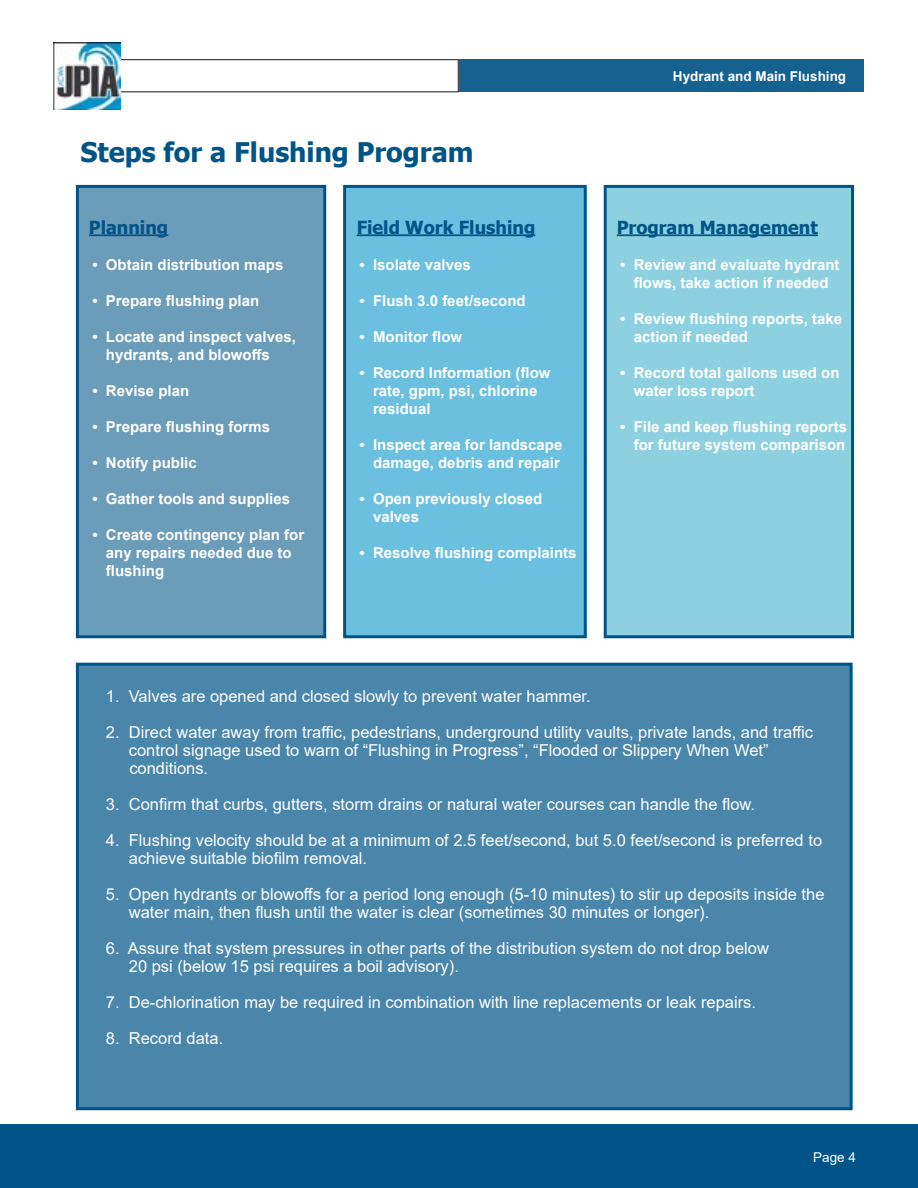
<style>
.page{position:relative;width:918px;height:1188px;background:#fff}
.page>*{position:absolute;margin:0;border:0;box-sizing:border-box;transform-origin:0 0}
.t1{font:700 27px "Tahoma";color:#005487}
.t2{font:700 18px "Tahoma";color:#005487}
.t3{font:16.5px/18px "Arial";color:#fff}
.t4{font:700 15px/18px "Arial";color:#fff}
.t5{font:700 13.5px "Arial";color:#fff}
.t6{font:13.5px "Arial";color:#fff}
</style>
<div class="page">
<div style="left:0;top:1124px;width:918px;height:64px;background:#005487"></div>
<img style="left:54px;top:42px;width:67px;height:67px">
<div style="left:459px;top:59px;width:404px;height:33px;background:#156290"></div>
<div style="left:77px;top:186px;width:248px;height:451px;background:#6b9cb9"></div>
<hr style="left:89px;top:234px;width:79px;height:2px;background:#005487">
<div style="left:76px;top:185px;width:250px;height:453px;border:3px solid #005487"></div>
<div style="left:345px;top:186px;width:240px;height:451px;background:#6bc0e0"></div>
<hr style="left:357px;top:234px;width:178px;height:2px;background:#005487">
<div style="left:343px;top:185px;width:244px;height:453px;border:3px solid #005487"></div>
<div style="left:605px;top:186px;width:248px;height:451px;background:#8dd1e0"></div>
<hr style="left:617px;top:234px;width:201px;height:2px;background:#005487">
<div style="left:604px;top:185px;width:250px;height:453px;border:3px solid #005487"></div>
<div style="left:77px;top:664px;width:774px;height:445px;background:#4a86aa"></div>
<div style="left:76px;top:663px;width:777px;height:447px;border:3px solid #005487"></div>
<h1 class="t1" style="left:80px;top:133px;width:395px">Steps for a Flushing Program</h1>
<p class="t2" style="left:89px;top:215px;width:81px">Planning</p>
<p class="t4" style="left:92px;top:256px;width:193px">• Obtain distribution maps</p>
<p class="t4" style="left:92px;top:292px;width:168px">• Prepare flushing plan</p>
<p class="t4" style="left:106px;top:328px;width:192px;text-indent:-14px">• Locate and inspect valves, hydrants, and blowoffs</p>
<p class="t4" style="left:92px;top:382px;width:98px">• Revise plan</p>
<p class="t4" style="left:92px;top:418px;width:179px">• Prepare flushing forms</p>
<p class="t4" style="left:92px;top:454px;width:106px">• Notify public</p>
<p class="t4" style="left:92px;top:490px;width:199px">• Gather tools and supplies</p>
<p class="t4" style="left:106px;top:526px;width:200px;text-indent:-14px">• Create contingency plan for any repairs needed due to flushing</p>
<p class="t2" style="left:357px;top:215px;width:180px">Field Work Flushing</p>
<p class="t4" style="left:360px;top:256px;width:113px">• Isolate valves</p>
<p class="t4" style="left:360px;top:292px;width:168px">• Flush 3.0 feet/second</p>
<p class="t4" style="left:360px;top:328px;width:104px">• Monitor flow</p>
<p class="t4" style="left:373px;top:364px;width:179px;text-indent:-14px">• Record Information (flow rate, gpm, psi, chlorine residual</p>
<p class="t4" style="left:360px;top:436px;width:204px;text-align:right">• Inspect area for landscape damage, debris and repair</p>
<p class="t4" style="left:373px;top:490px;width:171px;text-indent:-14px">• Open previously closed valves</p>
<p class="t4" style="left:360px;top:544px;width:218px">• Resolve flushing complaints</p>
<p class="t5" style="left:673px;top:66px;width:175px">Hydrant and Main Flushing</p>
<p class="t2" style="left:617px;top:215px;width:203px">Program Management</p>
<p class="t4" style="left:620px;top:256px;width:221px;text-align:center">• Review and evaluate hydrant flows, take action if needed</p>
<p class="t4" style="left:634px;top:310px;width:210px;text-indent:-14px">• Review flushing reports, take action if needed</p>
<p class="t4" style="left:634px;top:364px;width:207px;text-indent:-14px">• Record total gallons used on water loss report</p>
<p class="t4" style="left:620px;top:418px;width:228px;text-align:right">• File and keep flushing reports for future system comparison</p>
<p class="t3" style="left:106px;top:687px;width:486px">1. Valves are opened and closed slowly to prevent water hammer.</p>
<p class="t3" style="left:129px;top:723px;width:686px;text-indent:-23px">2. Direct water away from traffic, pedestrians, underground utility vaults, private lands, and traffic control signage used to warn of “Flushing in Progress”, “Flooded or Slippery When Wet” conditions.</p>
<p class="t3" style="left:106px;top:795px;width:651px">3. Confirm that curbs, gutters, storm drains or natural water courses can handle the flow.</p>
<p class="t3" style="left:129px;top:831px;width:695px;text-indent:-23px">4. Flushing velocity should be at a minimum of 2.5 feet/second, but 5.0 feet/second is preferred to achieve suitable biofilm removal.</p>
<p class="t3" style="left:129px;top:885px;width:697px;text-indent:-23px">5. Open hydrants or blowoffs for a period long enough (5-10 minutes) to stir up deposits inside the water main, then flush until the water is clear (sometimes 30 minutes or longer).</p>
<p class="t3" style="left:129px;top:939px;width:642px;text-indent:-23px">6. Assure that system pressures in other parts of the distribution system do not drop below<br>20 psi (below 15 psi requires a boil advisory).</p>
<p class="t3" style="left:106px;top:993px;width:652px">7. De-chlorination may be required in combination with line replacements or leak repairs.</p>
<p class="t3" style="left:106px;top:1029px;width:119px">8. Record data.</p>
<p class="t6" style="left:813px;top:1148px;width:44px">Page 4</p>
</div>
